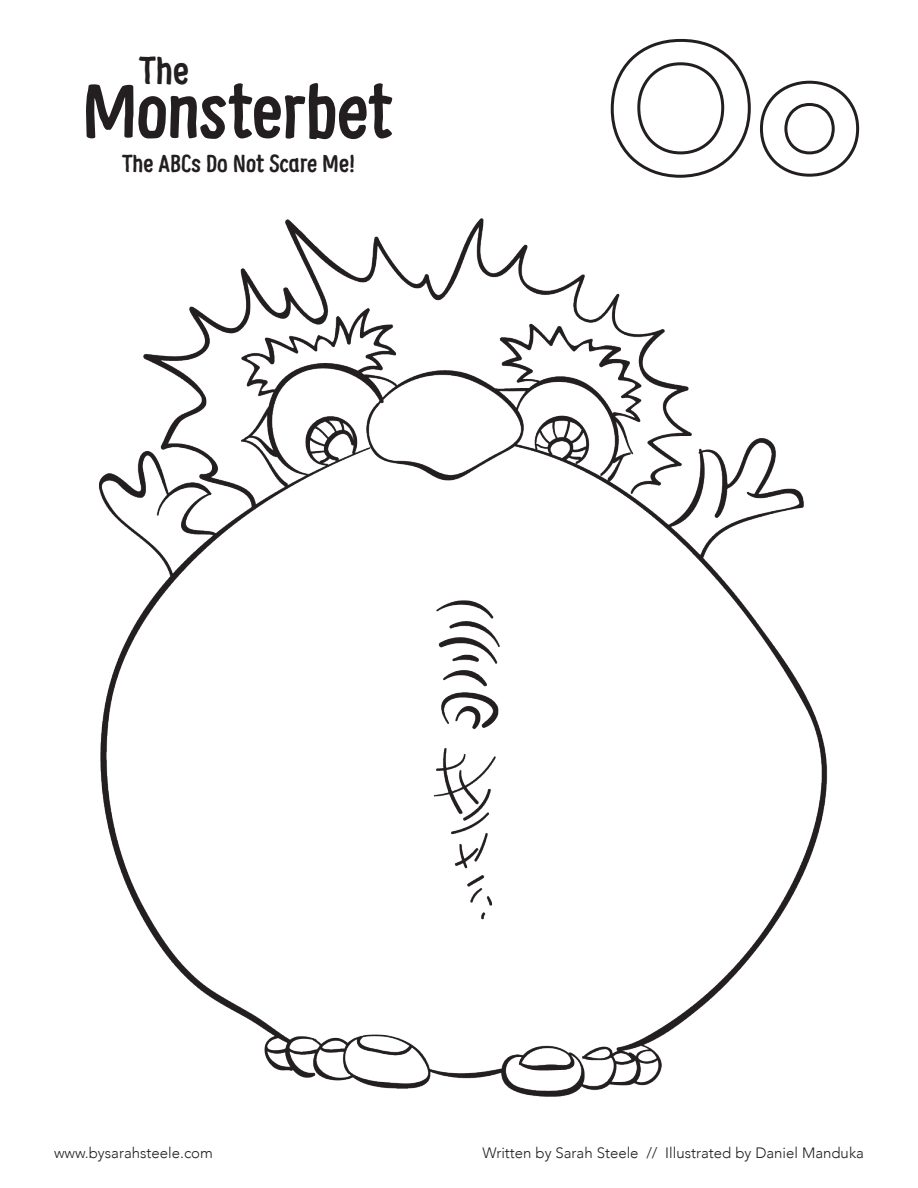
<style>
.page{position:relative;width:918px;height:1188px;background:#fff}
.page>*{position:absolute;margin:0;border:0;box-sizing:border-box;transform-origin:0 0}
.Main{font:800 178.5px "Avenir";color:#fff}
.t1{font:700 75.3px "Supernettcn";letter-spacing:-.005em;color:#231f20}
.t2{font:700 38.4px "Supernettcn";color:#231f20}
.t3{font:700 24.3px "Supernettcn";color:#231f20}
.t4{font:300 15px "Avenir";color:#231f20}
</style>
<div class="page">
<svg style="left:610px;top:38px;width:250px;height:140px"></svg>
<img style="left:99px;top:218px;width:729px;height:879px">
<h3 class="t2" style="left:139px;top:45px;width:51px">The</h3>
<h2 class="t1" style="left:82px;top:61px;width:313px">Monsterbet</h2>
<h3 class="t3" style="left:122px;top:147px;width:235px">The ABCs Do Not Scare Me!</h3>
<p class="Main" style="left:606px;top:-29px;width:259px">Oo</p>
<p class="t4" style="left:54px;top:1144px;width:160px">www.bysarahsteele.com</p>
<p class="t4" style="left:482px;top:1144px;width:383px">Written by Sarah Steele // Illustrated by Daniel Manduka</p>
</div>
